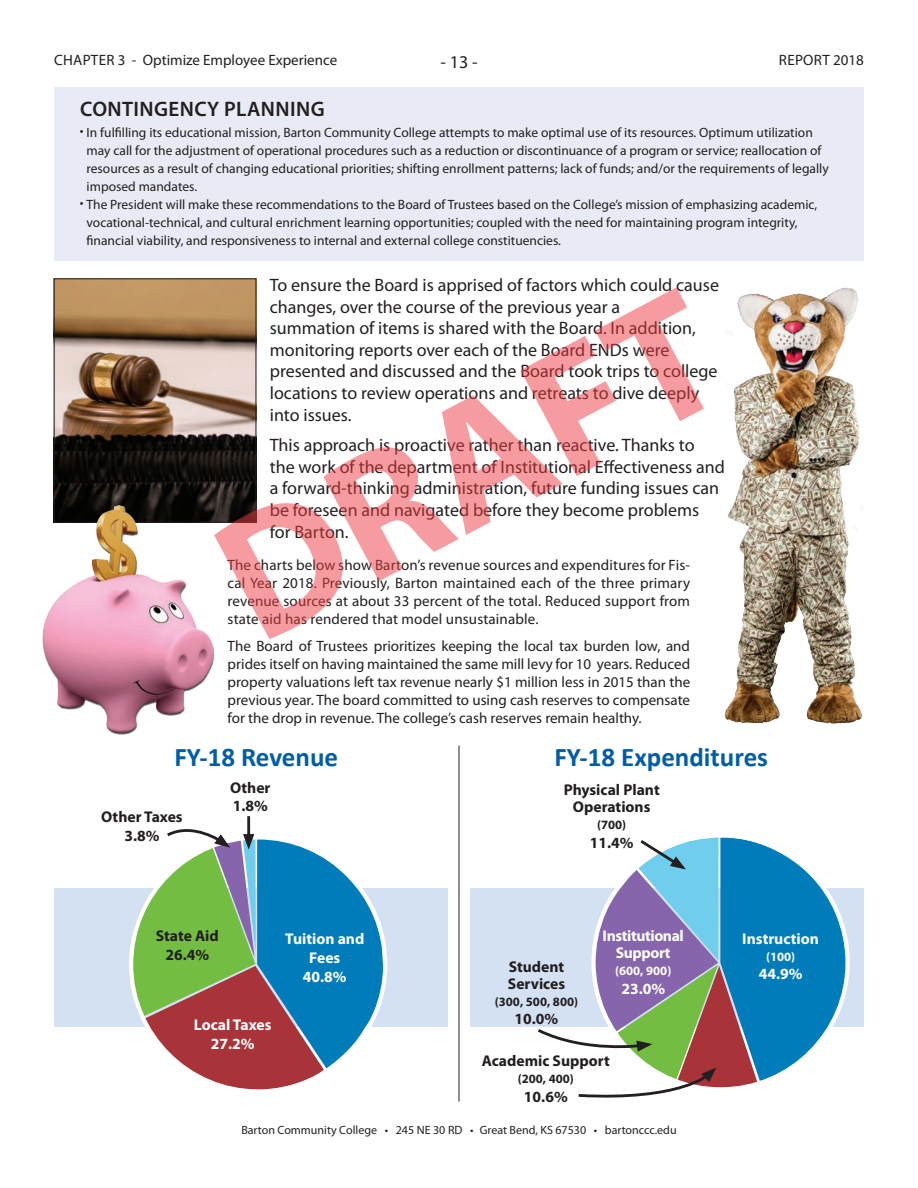
<style>
.page{position:relative;width:918px;height:1188px;background:#fff}
.page>*{position:absolute;margin:0;border:0;box-sizing:border-box;transform-origin:0 0}
.t1{font:700 27px "Calibri";color:#015da7}
.t2{font:600 21px "Myriad Pro";letter-spacing:.02em;color:#231f20}
.t3{font:18px/21.6px "Myriad Pro";color:#231f20}
.t4{font:700 15.6px/18.8px "Myriad Pro";color:#231f20;text-align:center}
.t5{font:700 15.6px/18.8px "Myriad Pro";color:#fff;text-align:center}
.t6{font:700 15.6px/17px "Myriad Pro";letter-spacing:-.025em;color:#fff;text-align:center}
.t7{font:15px/18px "Myriad Pro";color:#231f20;text-align:justify}
.t8{font:15px "Myriad Pro";letter-spacing:.02em;color:#231f20}
.t9{font:13.5px/18px "Myriad Pro";color:#231f20}
.t10{font:700 12.75px "Myriad Pro";color:#231f20}
.t11{font:700 12.75px "Myriad Pro";color:#fff}
.t12{font:12px "Myriad Pro";color:#231f20}
</style>
<div class="page">
<div style="left:54px;top:889px;width:810px;height:138px;background:#d4e1f2"></div>
<div style="left:54px;top:87px;width:810px;height:174px;background:#e8ebf5"></div>
<img style="left:56px;top:280px;width:198px;height:221px">
<img style="left:724px;top:287px;width:139px;height:437px">
<hr style="left:247px;top:816px;width:3px;height:23px;background:#231f20">
<svg style="left:127px;top:822px;width:261px;height:268px"></svg>
<svg style="left:535px;top:837px;width:313px;height:261px"></svg>
<img style="left:42px;top:501px;width:172px;height:234px">
<div style="left:448px;top:862px;width:22px;height:177px;background:#fff"></div>
<hr style="left:459px;top:746px;width:1px;height:356px;background:#231f20">
<svg style="left:214px;top:287px;width:490px;height:352px"></svg>
<p class="t7" style="left:54px;top:51px;width:285px">CHAPTER 3 - Optimize Employee Experience</p>
<h3 class="t3" style="left:440px;top:50px;width:39px">- 13 -</h3>
<p class="t8" style="left:779px;top:51px;width:87px">REPORT 2018</p>
<h2 class="t2" style="left:80px;top:95px;width:246px">CONTINGENCY PLANNING</h2>
<p class="t9" style="left:87px;top:123px;width:744px;text-indent:-7px">• In fulfilling its educational mission, Barton Community College attempts to make optimal use of its resources. Optimum utilization may call for the adjustment of operational procedures such as a reduction or discontinuance of a program or service; reallocation of resources as a result of changing educational priorities; shifting enrollment patterns; lack of funds; and/or the requirements of legally imposed mandates.</p>
<p class="t9" style="left:87px;top:195px;width:732px;text-indent:-7px">• The President will make these recommendations to the Board of Trustees based on the College’s mission of emphasizing academic, vocational-technical, and cultural enrichment learning opportunities; coupled with the need for maintaining program integrity, financial viability, and responsiveness to internal and external college constituencies.</p>
<p class="t3" style="left:270px;top:274px;width:451px">To ensure the Board is apprised of factors which could cause changes, over the course of the previous year a<br>summation of items is shared with the Board. In addition, monitoring reports over each of the Board ENDs were presented and discussed and the Board took trips to college locations to review operations and retreats to dive deeply into issues.</p>
<p class="t3" style="left:270px;top:434px;width:457px">This approach is proactive rather than reactive. Thanks to<br>the work of the department of Institutional Effectiveness and a forward-thinking administration, future funding issues can be foreseen and navigated before they become problems<br>for Barton.</p>
<p class="t7" style="left:228px;top:556px;width:464px">The charts below show Barton’s revenue sources and expenditures for Fis&shy;cal Year 2018. Previously, Barton maintained each of the three primary revenue sources at about 33 percent of the total. Reduced support from state aid has rendered that model unsustainable.</p>
<p class="t7" style="left:228px;top:637px;width:464px">The Board of Trustees prioritizes keeping the local tax burden low, and prides itself on having maintained the same mill levy for 10 years. Reduced property valuations left tax revenue nearly $1 million less in 2015 than the previous year. The board committed to using cash reserves to compensate for the drop in revenue. The college’s cash reserves remain healthy.</p>
<h1 class="t1" style="left:174px;top:740px;width:165px">FY-18 Revenue</h1>
<h1 class="t1" style="left:555px;top:740px;width:215px">FY-18 Expenditures</h1>
<p class="t4" style="left:101px;top:807px;width:83px">Other Taxes<br>3.8%</p>
<p class="t4" style="left:230px;top:778px;width:42px;text-align:left">Other<br>1.8%</p>
<p class="t4" style="left:564px;top:781px;width:98px;line-height:17px">Physical Plant<br>Operations</p>
<p class="t10" style="left:597px;top:816px;width:31px">(700)</p>
<p class="t4" style="left:590px;top:832px;width:45px">11.4%</p>
<p class="t4" style="left:156px;top:926px;width:64px">State Aid<br>26.4%</p>
<p class="t5" style="left:285px;top:929px;width:81px">Tuition and<br>Fees<br>40.8%</p>
<p class="t5" style="left:194px;top:1015px;width:79px">Local Taxes<br>27.2%</p>
<p class="t4" style="left:508px;top:958px;width:59px;line-height:17px;text-align:left">Student<br>Services</p>
<p class="t10" style="left:495px;top:993px;width:85px">(300, 500, 800)</p>
<p class="t4" style="left:515px;top:1009px;width:45px">10.0%</p>
<p class="t6" style="left:603px;top:927px;width:83px">Institutional<br>Support</p>
<p class="t11" style="left:615px;top:962px;width:58px">(600, 900)</p>
<p class="t5" style="left:621px;top:978px;width:45px">23.0%</p>
<p class="t5" style="left:742px;top:929px;width:78px">Instruction</p>
<p class="t11" style="left:766px;top:948px;width:31px">(100)</p>
<p class="t5" style="left:759px;top:964px;width:45px">44.9%</p>
<p class="t4" style="left:482px;top:1051px;width:129px">Academic Support</p>
<p class="t10" style="left:518px;top:1071px;width:58px">(200, 400)</p>
<p class="t4" style="left:524px;top:1087px;width:45px">10.6%</p>
<p class="t12" style="left:241px;top:1123px;width:437px">Barton Community College • 245 NE 30 RD • Great Bend, KS 67530 • bartonccc.edu</p>
</div>
